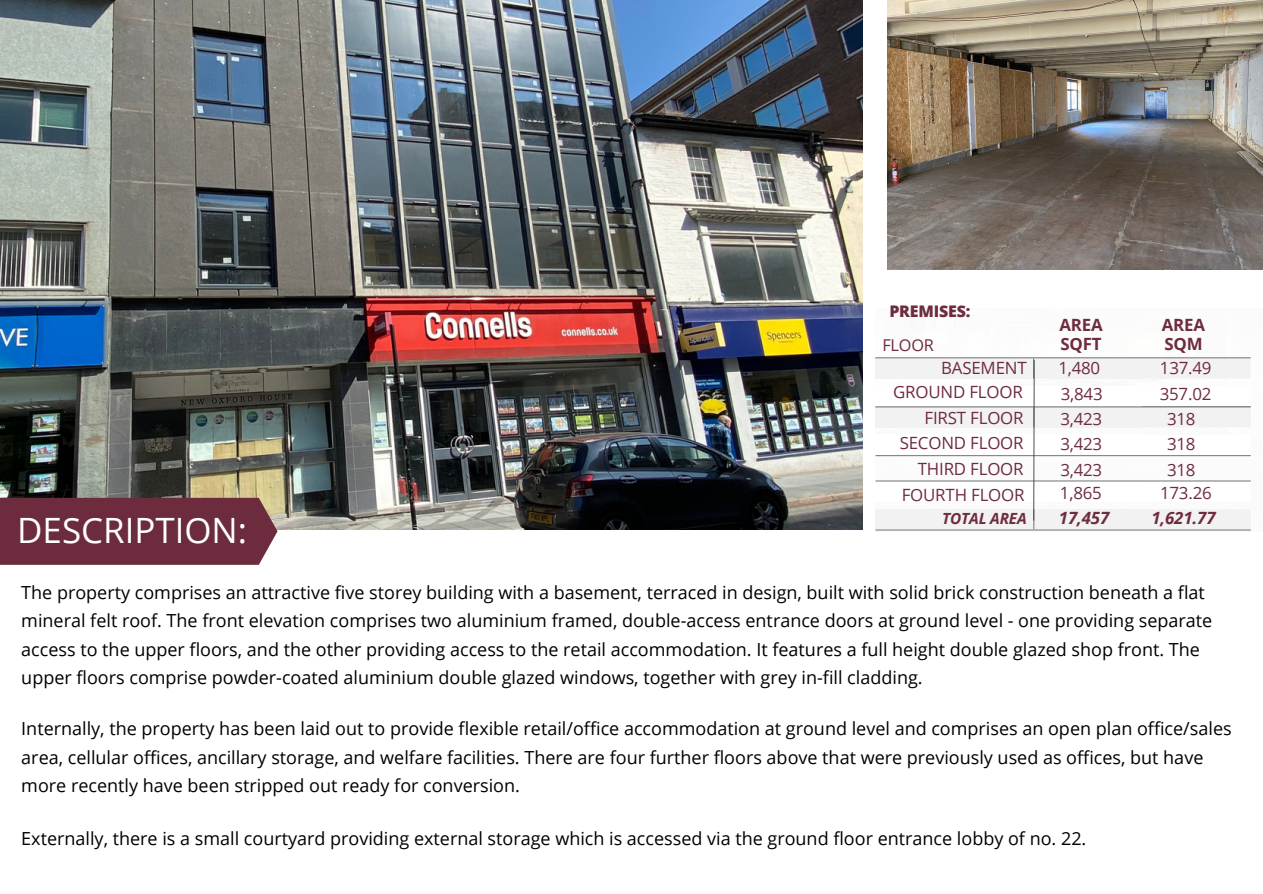
<style>
.page{position:relative;width:1263px;height:894px;background:#fff}
.page>*{position:absolute;margin:0;border:0;box-sizing:border-box;transform-origin:0 0}
.t1{font:34.8px "Open Sans";color:#fff}
.t2{font:18px/28.2px "Open Sans";color:#000}
.t3{font:16.8px "Open Sans";letter-spacing:-.01em;color:#6e2c3d}
.t4{font:700 16.8px/19.2px "Open Sans";letter-spacing:-.01em;color:#6e2c3d}
.t5{font:italic 700 16.8px "Open Sans";letter-spacing:-.005em;color:#6e2c3d}
.t6{font:16.2px "Open Sans";letter-spacing:-.01em;color:#6c2c3d}
.t7{font:800 16.05px "Open Sans";letter-spacing:-.01em;color:#6e2c3d}
.t8{font:italic 700 15.45px "Open Sans";letter-spacing:-.01em;color:#6e2c3d}
</style>
<div class="page">
<img style="left:888px;top:0;width:375px;height:269px">
<div style="left:875px;top:509px;width:158px;height:21px;background:#f2f2f2"></div>
<div style="left:1034px;top:509px;width:108px;height:21px;background:#f2f2f2"></div>
<div style="left:1142px;top:509px;width:109px;height:21px;background:#f2f2f2"></div>
<hr style="left:875px;top:529px;width:376px;height:1px;background:#7f7f7f">
<hr style="left:875px;top:480px;width:376px;height:1px;background:#7f7f7f">
<div style="left:875px;top:406px;width:158px;height:21px;background:#f2f2f2"></div>
<div style="left:1034px;top:406px;width:108px;height:21px;background:#f2f2f2"></div>
<div style="left:1142px;top:406px;width:109px;height:21px;background:#f2f2f2"></div>
<hr style="left:875px;top:455px;width:376px;height:1px;background:#7f7f7f">
<div style="left:875px;top:357px;width:158px;height:21px;background:#f2f2f2"></div>
<div style="left:1034px;top:357px;width:108px;height:21px;background:#f2f2f2"></div>
<div style="left:1142px;top:357px;width:109px;height:21px;background:#f2f2f2"></div>
<hr style="left:875px;top:357px;width:376px;height:1px;background:#7f7f7f">
<hr style="left:875px;top:406px;width:376px;height:1px;background:#7f7f7f">
<img style="left:0;top:0;width:862px;height:529px">
<div style="left:0;top:497px;width:277px;height:67px;background:#6c2c3d"></div>
<svg style="left:1033px;top:358px;width:2px;height:171px"></svg>
<p class="t7" style="left:889px;top:299px;width:83px">PREMISES:</p>
<h5 class="t6" style="left:882px;top:333px;width:53px">FLOOR</h5>
<p class="t3" style="left:941px;top:356px;width:87px">BASEMENT</p>
<h3 class="t3" style="left:893px;top:380px;width:131px">GROUND FLOOR</h3>
<h3 class="t4" style="left:1059px;top:314px;width:45px">AREA<br>SQFT</h3>
<h2 class="t4" style="left:1162px;top:314px;width:45px">AREA<br>SQM</h2>
<h5 class="t3" style="left:1061px;top:382px;width:43px">3,843</h5>
<h2 class="t3" style="left:1160px;top:382px;width:53px">357.02</h2>
<h5 class="t3" style="left:1058px;top:355px;width:43px">1,480</h5>
<h4 class="t3" style="left:1160px;top:355px;width:53px">137.49</h4>
<h3 class="t3" style="left:924px;top:406px;width:101px">FIRST FLOOR</h3>
<h3 class="t3" style="left:1060px;top:407px;width:43px">3,423</h3>
<h5 class="t3" style="left:1167px;top:407px;width:30px">318</h5>
<h5 class="t3" style="left:918px;top:457px;width:107px">THIRD FLOOR</h5>
<h5 class="t3" style="left:900px;top:431px;width:125px">SECOND FLOOR</h5>
<h5 class="t3" style="left:1060px;top:432px;width:43px">3,423</h5>
<p class="t3" style="left:1167px;top:432px;width:30px">318</p>
<h3 class="t3" style="left:1060px;top:458px;width:43px">3,423</h3>
<h3 class="t3" style="left:1167px;top:458px;width:30px">318</h3>
<p class="t1" style="left:17px;top:506px;width:231px">DESCRIPTION:</p>
<h5 class="t3" style="left:902px;top:482px;width:124px">FOURTH FLOOR</h5>
<h5 class="t8" style="left:942px;top:507px;width:86px">TOTAL AREA</h5>
<h3 class="t3" style="left:1060px;top:481px;width:43px">1,865</h3>
<p class="t3" style="left:1160px;top:481px;width:53px">173.26</p>
<h5 class="t5" style="left:1059px;top:505px;width:52px">17,457</h5>
<p class="t5" style="left:1151px;top:505px;width:66px">1,621.77</p>
<h1 class="t2" style="left:21px;top:578px;width:1192px">The property comprises an attractive five storey building with a basement, terraced in design, built with solid brick construction beneath a flat mineral felt roof. The front elevation comprises two aluminium framed, double-access entrance doors at ground level - one providing separate access to the upper floors, and the other providing access to the retail accommodation. It features a full height double glazed shop front. The upper floors comprise powder-coated aluminium double glazed windows, together with grey in-fill cladding.</h1>
<h5 class="t2" style="left:21px;top:714px;width:1212px">Internally, the property has been laid out to provide flexible retail/office accommodation at ground level and comprises an open plan office/sales area, cellular offices, ancillary storage, and welfare facilities. There are four further floors above that were previously used as offices, but have more recently have been stripped out ready for conversion.</h5>
<h5 class="t2" style="left:21px;top:823px;width:1067px">Externally, there is a small courtyard providing external storage which is accessed via the ground floor entrance lobby of no. 22.</h5>
</div>
